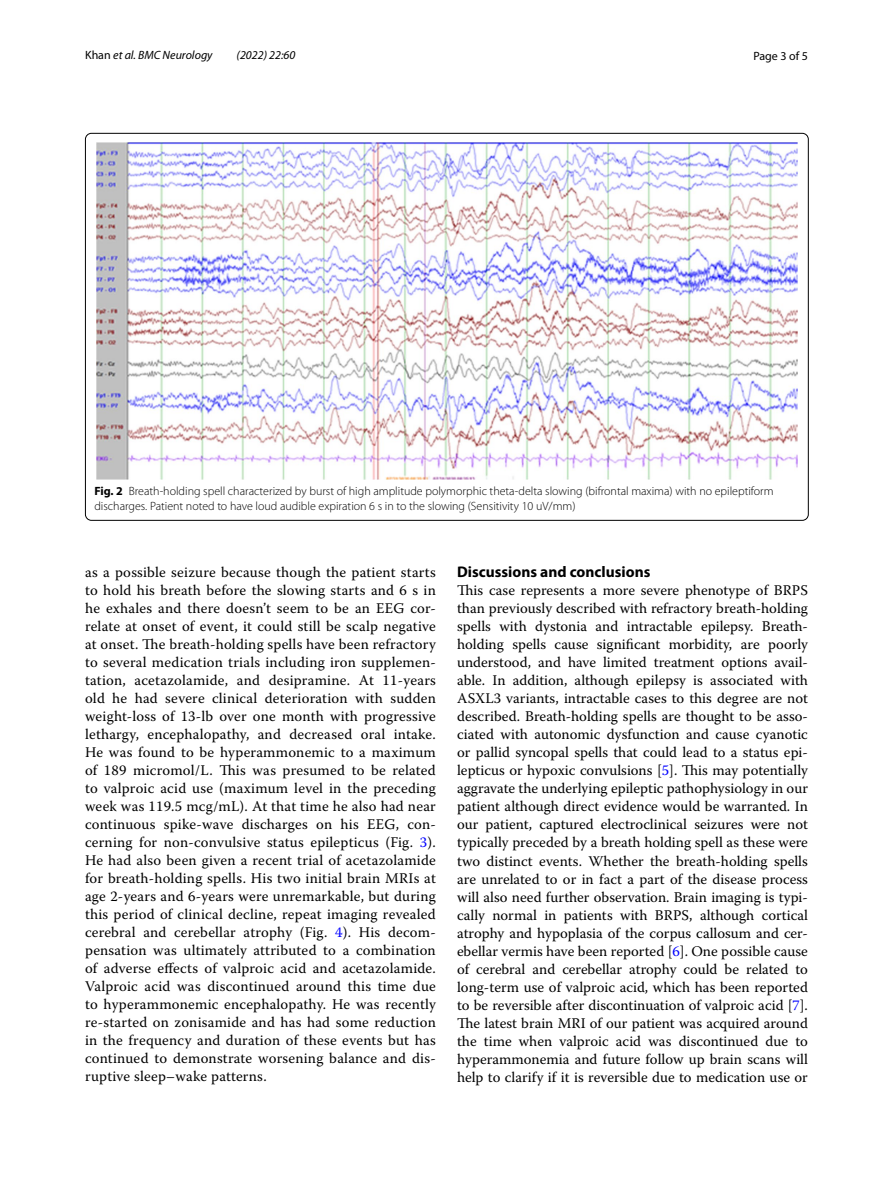
<style>
.page{position:relative;width:893px;height:1187px;background:#fff}
.page>*{position:absolute;margin:0;border:0;box-sizing:border-box;transform-origin:0 0}
.t1{font:700 15.45px "Myriad Pro";color:#000}
.t2{font:14.7px/18px "Warnock Pro";letter-spacing:.01em;color:#000;text-align:justify}
.t3{font:300 12px/15px "Myriad Pro";color:#000}
.t4{font:italic 12px "Myriad Pro";color:#000}
.t5{font:12px "Myriad Pro";color:#000}
.s1{font-style:normal}
.s2{font-weight:700}
.s3{color:#00f}
</style>
<div class="page">
<img style="left:97px;top:142px;width:700px;height:338px">
<p class="t4" style="left:85px;top:48px;width:129px"><span class="s1">Khan</span> et al. BMC Neurology</p>
<p class="t4" style="left:237px;top:48px;width:60px">(2022) 22:60</p>
<p class="t5" style="left:753px;top:48px;width:56px">Page 3 of 5</p>
<p class="t3" style="left:94px;top:483px;width:681px"><span class="s2">Fig. 2</span> Breath-holding spell characterized by burst of high amplitude polymorphic theta-delta slowing (bifrontal maxima) with no epileptiform discharges. Patient noted to have loud audible expiration 6 s in to the slowing (Sensitivity 10 uV/mm)</p>
<p class="t2" style="left:85px;top:562px;width:352px">as a possible seizure because though the patient starts to hold his breath before the slowing starts and 6 s in he exhales and there doesn’t seem to be an EEG cor&shy;relate at onset of event, it could still be scalp negative at onset. The breath-holding spells have been refractory to several medication trials including iron supplemen&shy;tation, acetazolamide, and desipramine. At 11-years old he had severe clinical deterioration with sudden weight-loss of 13-lb over one month with progressive lethargy, encephalopathy, and decreased oral intake.<br>He was found to be hyperammonemic to a maximum of 189 micromol/L. This was presumed to be related to valproic acid use (maximum level in the preceding week was 119.5 mcg/mL). At that time he also had near continuous spike-wave discharges on his EEG, con&shy;cerning for non-convulsive status epilepticus (Fig. <span class="s3">3</span>).<br>He had also been given a recent trial of acetazolamide for breath-holding spells. His two initial brain MRIs at age 2-years and 6-years were unremarkable, but during this period of clinical decline, repeat imaging revealed cerebral and cerebellar atrophy (Fig. <span class="s3">4</span>). His decom&shy;pensation was ultimately attributed to a combination of adverse effects of valproic acid and acetazolamide.<br>Valproic acid was discontinued around this time due to hyperammonemic encephalopathy. He was recently re-started on zonisamide and has had some reduction in the frequency and duration of these events but has continued to demonstrate worsening balance and dis&shy;ruptive sleep–wake patterns.</p>
<p class="t1" style="left:457px;top:562px;width:195px">Discussions and conclusions</p>
<p class="t2" style="left:457px;top:581px;width:352px">This case represents a more severe phenotype of BRPS than previously described with refractory breath-holding spells with dystonia and intractable epilepsy. Breath&shy;holding spells cause significant morbidity, are poorly understood, and have limited treatment options avail&shy;able. In addition, although epilepsy is associated with ASXL3 variants, intractable cases to this degree are not described. Breath-holding spells are thought to be asso&shy;ciated with autonomic dysfunction and cause cyanotic or pallid syncopal spells that could lead to a status epi&shy;lepticus or hypoxic convulsions [<span class="s3">5</span>]. This may potentially aggravate the underlying epileptic pathophysiology in our patient although direct evidence would be warranted. In our patient, captured electroclinical seizures were not typically preceded by a breath holding spell as these were two distinct events. Whether the breath-holding spells are unrelated to or in fact a part of the disease process will also need further observation. Brain imaging is typi&shy;cally normal in patients with BRPS, although cortical atrophy and hypoplasia of the corpus callosum and cer&shy;ebellar vermis have been reported [<span class="s3">6</span>]. One possible cause of cerebral and cerebellar atrophy could be related to long-term use of valproic acid, which has been reported to be reversible after discontinuation of valproic acid [<span class="s3">7</span>].<br>The latest brain MRI of our patient was acquired around the time when valproic acid was discontinued due to hyperammonemia and future follow up brain scans will help to clarify if it is reversible due to medication use or</p>
</div>
